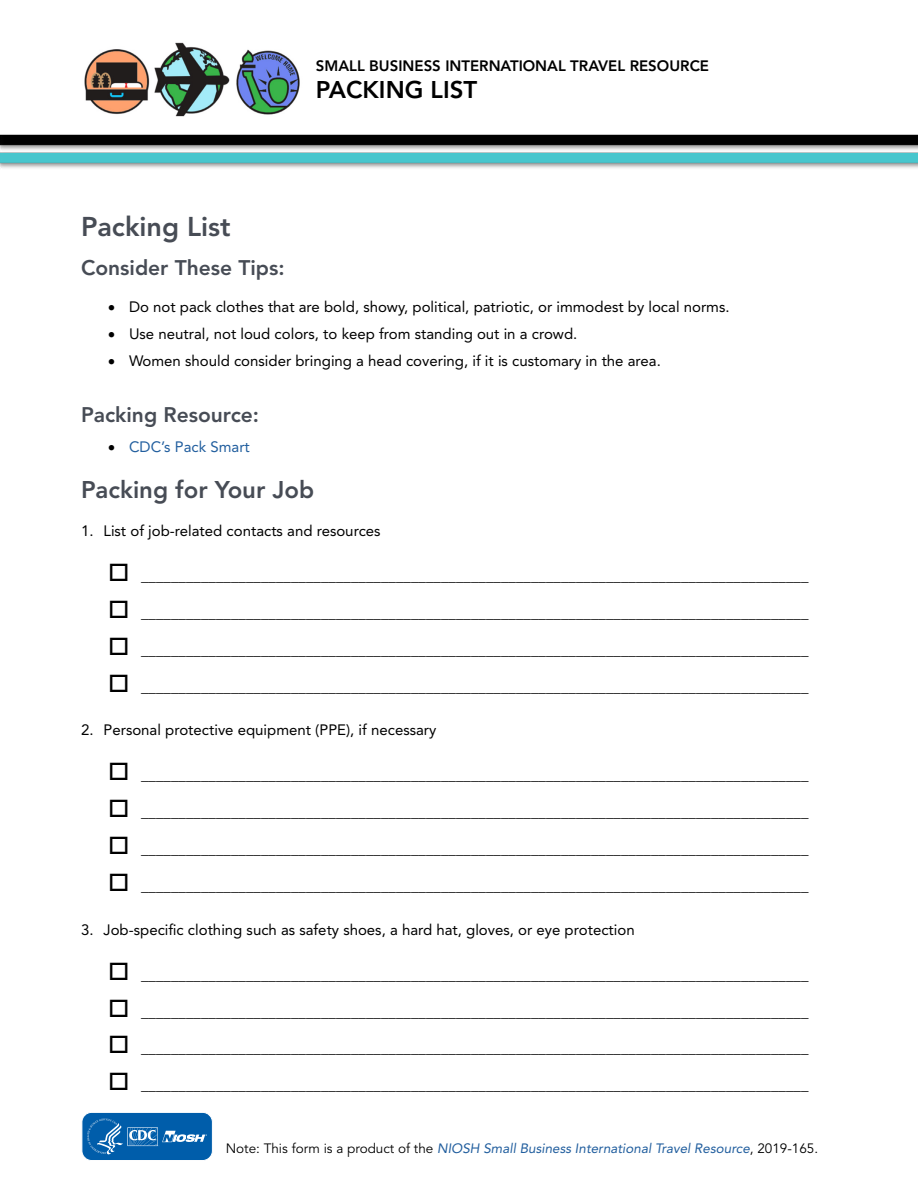
<style>
.page{position:relative;width:918px;height:1188px;background:#fff}
.page>*{position:absolute;margin:0;border:0;box-sizing:border-box;transform-origin:0 0}
.t1{font:800 27px "Avenir";color:#474c55}
.t2{font:800 24px "Avenir";color:#474c55}
.t3{font:800 24px "Avenir";color:#000}
.H2-1{font:800 21px "Avenir";color:#474c55}
.t4{font:15px "Avenir";color:#000}
.t5{font:800 15px "Avenir";color:#000}
.t6{font:15px "Avenir";color:#215e9e}
.t7{font:italic 13.5px "Avenir";color:#215e9e}
.s1{color:#000}
.s2{font-style:normal;color:#000}
</style>
<div class="page">
<img style="left:0;top:134px;width:918px;height:34px">
<img style="left:84px;top:42px;width:216px;height:74px">
<svg style="left:81px;top:1112px;width:132px;height:49px;background:#2a77b7"></svg>
<p class="t5" style="left:316px;top:57px;width:395px">SMALL BUSINESS INTERNATIONAL TRAVEL RESOURCE</p>
<h2 class="t3" style="left:316px;top:75px;width:163px">PACKING LIST</h2>
<h1 class="t1" style="left:81px;top:211px;width:151px">Packing List</h1>
<h2 class="H2-1" style="left:81px;top:255px;width:205px">Consider These Tips:</h2>
<p class="t4" style="left:108px;top:299px;width:623px">• Do not pack clothes that are bold, showy, political, patriotic, or immodest by local norms.</p>
<p class="t4" style="left:108px;top:326px;width:471px">• Use neutral, not loud colors, to keep from standing out in a crowd.</p>
<p class="t4" style="left:108px;top:353px;width:554px">• Women should consider bringing a head covering, if it is customary in the area.</p>
<h2 class="H2-1" style="left:81px;top:402px;width:180px">Packing Resource:</h2>
<p class="t6" style="left:108px;top:438px;width:143px"><span class="s1">•</span> CDC’s Pack Smart</p>
<h2 class="t2" style="left:81px;top:475px;width:235px">Packing for Your Job</h2>
<p class="t4" style="left:81px;top:522px;width:301px">1. List of job-related contacts and resources</p>
<p class="t4" style="left:141px;top:567px;width:669px">_________________________________________________________________________________________</p>
<p class="t4" style="left:141px;top:604px;width:669px">_________________________________________________________________________________________</p>
<p class="t4" style="left:141px;top:641px;width:669px">_________________________________________________________________________________________</p>
<p class="t4" style="left:141px;top:678px;width:669px">_________________________________________________________________________________________</p>
<p class="t4" style="left:81px;top:721px;width:357px">2. Personal protective equipment (PPE), if necessary</p>
<p class="t4" style="left:141px;top:766px;width:669px">_________________________________________________________________________________________</p>
<p class="t4" style="left:141px;top:803px;width:669px">_________________________________________________________________________________________</p>
<p class="t4" style="left:141px;top:840px;width:669px">_________________________________________________________________________________________</p>
<p class="t4" style="left:141px;top:877px;width:669px">_________________________________________________________________________________________</p>
<p class="t4" style="left:81px;top:921px;width:555px">3. Job-specific clothing such as safety shoes, a hard hat, gloves, or eye protection</p>
<p class="t4" style="left:141px;top:966px;width:669px">_________________________________________________________________________________________</p>
<p class="t4" style="left:141px;top:1003px;width:669px">_________________________________________________________________________________________</p>
<p class="t4" style="left:141px;top:1040px;width:669px">_________________________________________________________________________________________</p>
<p class="t4" style="left:141px;top:1076px;width:669px">_________________________________________________________________________________________</p>
<p class="t7" style="left:226px;top:1141px;width:594px"><span class="s2">Note: This form is a product of the</span> NIOSH Small Business International Travel Resource<span class="s2">, 2019-165.</span></p>
</div>
